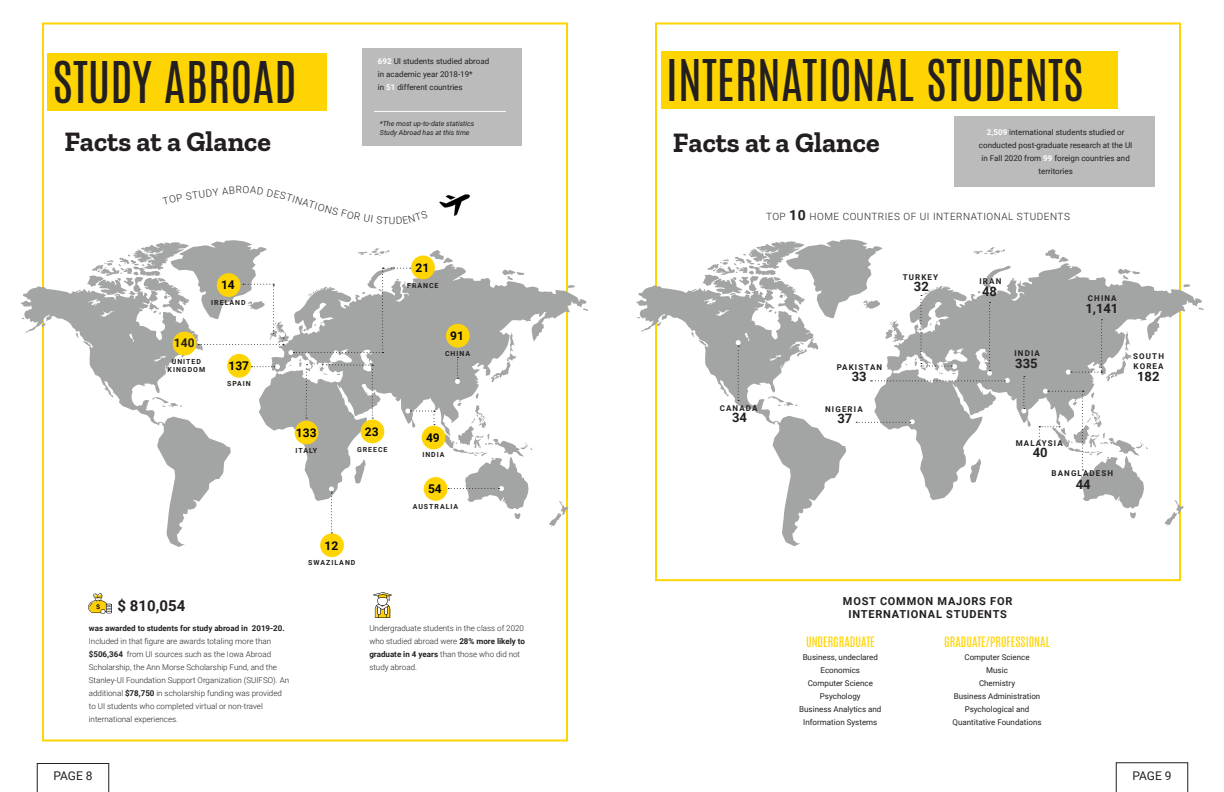
<style>
.page{position:relative;width:1224px;height:792px;background:#fff}
.page>*{position:absolute;margin:0;border:0;box-sizing:border-box;transform-origin:0 0}
.t1{font:48px "Antonio";color:#231f20}
.t2{font:700 28px "Zilla Slab";color:#231f20}
.t3{font:700 15px "Roboto";color:#231f20}
.t4{font:700 13px "Roboto";color:#231f20}
.t5{font:12px "Antonio";color:#fed503}
.t6{font:700 12px "Roboto";color:#040503}
.t7{font:12px "Roboto";letter-spacing:-.005em;color:#231f20}
.t8{font:700 12px "Roboto";color:#231f20}
.t9{font:700 11px "Roboto";letter-spacing:.07em;color:#231f20}
.t10{font:300 10px "Roboto";letter-spacing:.05em;color:#231f20}
.t11{font:300 8px/13px "Roboto";color:#231f20}
.t12{font:8px/13px "Roboto";color:#231f20;text-align:center}
.t13{font:700 8px/9.6px "Roboto";letter-spacing:.14em;color:#231f20}
.t14{font:700 7px "Roboto";letter-spacing:.14em;color:#231f20}
.t15{font:italic 7px/9px "Roboto";color:#231f20}
.s1{font-weight:700;color:#fff}
.s2{font-weight:700}
.s3{font-weight:700;font-size:14px}
</style>
<div class="page">
<svg style="left:37px;top:763px;width:72px;height:29px"></svg>
<svg style="left:1116px;top:762px;width:72px;height:30px"></svg>
<svg style="left:21px;top:240px;width:567px;height:307px"></svg>
<svg style="left:636px;top:239px;width:568px;height:307px"></svg>
<img style="left:373px;top:593px;width:19px;height:25px">
<div style="left:362px;top:48px;width:159px;height:98px;background:#babbba"></div>
<img style="left:89px;top:593px;width:22px;height:21px">
<hr style="left:374px;top:111px;width:132px;height:1px;background:#fff">
<div style="left:173px;top:332px;width:23px;height:23px;background:#fed503;border-radius:50%"></div>
<svg style="left:448px;top:486px;width:56px;height:5px"></svg>
<div style="left:954px;top:116px;width:201px;height:70px;background:#babbba"></div>
<svg style="left:1021px;top:376px;width:5px;height:37px"></svg>
<svg style="left:1039px;top:389px;width:45px;height:81px"></svg>
<svg style="left:1066px;top:319px;width:36px;height:56px;background:#a7a8a8"></svg>
<svg style="left:736px;top:340px;width:5px;height:61px"></svg>
<svg style="left:856px;top:419px;width:59px;height:5px"></svg>
<svg style="left:871px;top:295px;width:139px;height:88px"></svg>
<div style="left:411px;top:255px;width:24px;height:24px;background:#fed503;border-radius:50%"></div>
<div style="left:446px;top:324px;width:24px;height:24px;background:#fed503;border-radius:50%"></div>
<div style="left:422px;top:426px;width:24px;height:23px;background:#fed503;border-radius:50%"></div>
<div style="left:361px;top:420px;width:23px;height:23px;background:#fed503;border-radius:50%"></div>
<div style="left:424px;top:477px;width:24px;height:24px;background:#fed503;border-radius:50%"></div>
<div style="left:295px;top:421px;width:23px;height:23px;background:#fed503;border-radius:50%"></div>
<div style="left:320px;top:533px;width:24px;height:24px;background:#fed503;border-radius:50%"></div>
<svg style="left:329px;top:486px;width:5px;height:47px"></svg>
<svg style="left:198px;top:268px;width:237px;height:157px"></svg>
<img style="left:444px;top:194px;width:26px;height:22px">
<svg style="left:455px;top:357px;width:5px;height:27px"></svg>
<div style="left:661px;top:51px;width:456px;height:58px;background:#fed503"></div>
<div style="left:48px;top:53px;width:279px;height:58px;background:#fed503"></div>
<p class="t1" style="left:53px;top:47px;width:246px">STUDY ABROAD</p>
<p class="t2" style="left:64px;top:126px;width:208px">Facts at a Glance</p>
<p class="t10" style="left:288px;top:190px;width:31px;rotate:17deg">T NAT</p>
<p class="t6" style="left:221px;top:277px;width:15px">14</p>
<p class="t14" style="left:211px;top:298px;width:36px">IRELAND</p>
<p class="t8" style="left:174px;top:334px;width:22px">140</p>
<p class="t14" style="left:172px;top:356px;width:31px">UNITED</p>
<p class="t14" style="left:168px;top:365px;width:39px">KINGDOM</p>
<p class="t6" style="left:229px;top:357px;width:22px">137</p>
<p class="t14" style="left:227px;top:379px;width:25px">SPAIN</p>
<p class="t6" style="left:296px;top:424px;width:22px">133</p>
<p class="t14" style="left:296px;top:445px;width:23px">ITALY</p>
<p class="t12" style="left:378px;top:55px;width:113px"><span class="s1">692</span> UI students studied abroad</p>
<p class="t12" style="left:378px;top:68px;width:96px">in academic year 2018-19*</p>
<p class="t12" style="left:378px;top:81px;width:86px">in <span class="s1">51</span> different countries</p>
<p class="t15" style="left:380px;top:119px;width:96px">*The most up-to-date statistics<br>Study Abroad has at this time</p>
<p class="t10" style="left:389px;top:214px;width:8px">U</p>
<p class="t6" style="left:415px;top:259px;width:15px">21</p>
<p class="t14" style="left:407px;top:280px;width:33px">FRANCE</p>
<p class="t6" style="left:450px;top:327px;width:15px">91</p>
<p class="t14" style="left:445px;top:348px;width:27px">CHINA</p>
<p class="t6" style="left:365px;top:423px;width:15px">23</p>
<p class="t14" style="left:357px;top:444px;width:32px">GREECE</p>
<p class="t6" style="left:426px;top:429px;width:15px">49</p>
<p class="t14" style="left:422px;top:449px;width:24px">INDIA</p>
<p class="t6" style="left:428px;top:481px;width:15px">54</p>
<p class="t14" style="left:413px;top:502px;width:47px">AUSTRALIA</p>
<p class="t3" style="left:118px;top:595px;width:69px">$ 810,054</p>
<p class="t11" style="left:89px;top:621px;width:202px"><span class="s2">was awarded to students for study abroad in 2019-20.<br></span>Included in that figure are awards totaling more than <span class="s2">$506,364</span> from UI sources such as the Iowa Abroad Scholarship, the Ann Morse Scholarship Fund, and the Stanley-UI Foundation Support Organization (SUIFSO). An additional <span class="s2">$78,750</span> in scholarship funding was provided to UI students who completed virtual or non-travel international experiences.</p>
<p class="t6" style="left:324px;top:537px;width:15px">12</p>
<p class="t14" style="left:308px;top:558px;width:49px">SWAZILAND</p>
<p class="t11" style="left:369px;top:621px;width:157px">Undergraduate students in the class of 2020 who studied abroad were <span class="s2">28% more likely to graduate in 4 years</span> than those who did not study abroad.</p>
<p class="t1" style="left:666px;top:45px;width:419px">INTERNATIONAL STUDENTS</p>
<p class="t12" style="left:979px;top:125px;width:155px"><span class="s1">2,509</span> international students studied or conducted post-graduate research at the UI in Fall 2020 from <span class="s1">99</span> foreign countries and territories</p>
<p class="t10" style="left:766px;top:210px;width:305px">TOP <span class="s3">10</span> HOME COUNTRIES OF UI INTERNATIONAL STUDENTS</p>
<p class="t2" style="left:673px;top:127px;width:208px">Facts at a Glance</p>
<p class="t13" style="left:720px;top:403px;width:39px">CANADA</p>
<p class="t4" style="left:732px;top:408px;width:16px">34</p>
<p class="t13" style="left:903px;top:272px;width:37px">TURKEY</p>
<p class="t4" style="left:914px;top:278px;width:16px">32</p>
<p class="t13" style="left:837px;top:362px;width:47px">PAKISTAN</p>
<p class="t4" style="left:852px;top:367px;width:16px">33</p>
<p class="t13" style="left:825px;top:404px;width:39px">NIGERIA</p>
<p class="t4" style="left:837px;top:409px;width:16px">37</p>
<p class="t13" style="left:980px;top:276px;width:23px">IRAN</p>
<p class="t4" style="left:982px;top:283px;width:16px">48</p>
<p class="t13" style="left:1015px;top:348px;width:27px">INDIA</p>
<p class="t4" style="left:1015px;top:355px;width:24px">335</p>
<p class="t13" style="left:1088px;top:293px;width:30px">CHINA</p>
<p class="t4" style="left:1085px;top:300px;width:35px">1,141</p>
<p class="t13" style="left:1133px;top:351px;width:32px">SOUTH<br>KOREA</p>
<p class="t4" style="left:1137px;top:368px;width:24px">182</p>
<p class="t13" style="left:1016px;top:438px;width:49px">MALAYSIA</p>
<p class="t4" style="left:1033px;top:443px;width:16px">40</p>
<p class="t13" style="left:1052px;top:468px;width:63px">BANGLADESH</p>
<p class="t4" style="left:1076px;top:475px;width:16px">44</p>
<p class="t9" style="left:843px;top:593px;width:171px">MOST COMMON MAJORS FOR</p>
<p class="t9" style="left:849px;top:606px;width:160px">INTERNATIONAL STUDENTS</p>
<p class="t5" style="left:806px;top:633px;width:70px">UNDERGRADUATE</p>
<p class="t12" style="left:803px;top:650px;width:77px">Business, undeclared</p>
<p class="t12" style="left:821px;top:663px;width:41px">Economics</p>
<p class="t12" style="left:808px;top:676px;width:67px">Computer Science</p>
<p class="t12" style="left:820px;top:689px;width:42px">Psychology</p>
<p class="t12" style="left:799px;top:702px;width:84px">Business Analytics and</p>
<p class="t12" style="left:803px;top:715px;width:76px">Information Systems</p>
<p class="t5" style="left:944px;top:633px;width:107px">GRADUATE/PROFESSIONAL</p>
<p class="t12" style="left:964px;top:650px;width:67px">Computer Science</p>
<p class="t12" style="left:986px;top:663px;width:23px">Music</p>
<p class="t12" style="left:979px;top:676px;width:38px">Chemistry</p>
<p class="t12" style="left:954px;top:689px;width:88px">Business Administration</p>
<p class="t12" style="left:965px;top:702px;width:66px">Psychological and</p>
<p class="t12" style="left:953px;top:715px;width:91px">Quantitative Foundations</p>
<p class="t7" style="left:53px;top:768px;width:41px">PAGE 8</p>
<p class="t7" style="left:1132px;top:767px;width:41px">PAGE 9</p>
</div>
